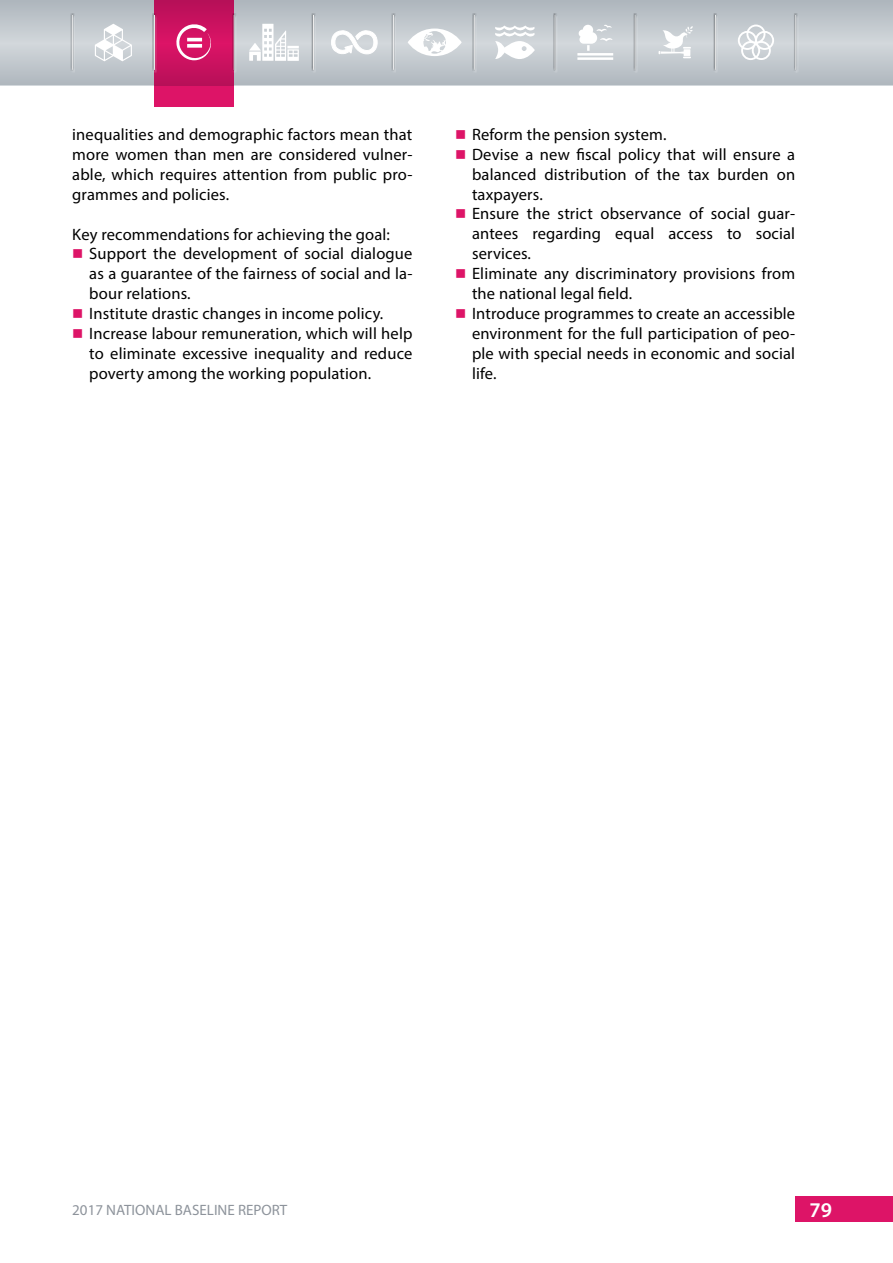
<style>
.page{position:relative;width:893px;height:1263px;background:#fff}
.page>*{position:absolute;margin:0;border:0;box-sizing:border-box;transform-origin:0 0}
.t1{font:600 21px "Myriad Pro";color:#fff}
.Bullet-x0{font:16.5px/20px "Myriad Pro";letter-spacing:.01em;color:#000;text-align:justify}
.Main-x0{font:16.5px/20px "Myriad Pro";letter-spacing:.01em;color:#000;text-align:justify}
.t2{font:15px "Myriad Pro";color:#8d939b}
.s1{color:#dd1467}
</style>
<div class="page">
<div style="left:795px;top:1196px;width:98px;height:26px;background:#dd1467"></div>
<div style="left:155px;top:0;width:79px;height:106px;background:#dd1467"></div>
<svg style="left:0;top:0;width:893px;height:85px;background:#beb5c1"></svg>
<svg style="left:95px;top:24px;width:37px;height:37px"></svg>
<svg style="left:175px;top:23px;width:38px;height:37px"></svg>
<svg style="left:249px;top:24px;width:50px;height:37px"></svg>
<svg style="left:331px;top:30px;width:46px;height:25px"></svg>
<svg style="left:408px;top:29px;width:54px;height:27px"></svg>
<svg style="left:495px;top:26px;width:40px;height:33px"></svg>
<hr style="left:577px;top:53px;width:36px;height:3px;background:#fff">
<hr style="left:577px;top:57px;width:36px;height:3px;background:#fff">
<svg style="left:579px;top:25px;width:33px;height:26px"></svg>
<svg style="left:659px;top:26px;width:34px;height:32px"></svg>
<svg style="left:738px;top:25px;width:36px;height:35px"></svg>
<div style="left:70px;top:13px;width:5px;height:58px;background:#aab0b6"></div>
<div style="left:70px;top:14px;width:5px;height:59px;background:#000;opacity:.75"></div>
<div style="left:152px;top:13px;width:5px;height:58px;background:#fff;opacity:.75"></div>
<div style="left:152px;top:14px;width:5px;height:59px;background:#000;opacity:.75"></div>
<div style="left:231px;top:13px;width:6px;height:58px;background:#fff;opacity:.75"></div>
<div style="left:232px;top:14px;width:5px;height:59px;background:#000;opacity:.75"></div>
<div style="left:311px;top:13px;width:5px;height:58px;background:#a9afb4"></div>
<div style="left:311px;top:14px;width:5px;height:59px;background:#000;opacity:.75"></div>
<div style="left:391px;top:13px;width:5px;height:58px;background:#abb1b7"></div>
<div style="left:391px;top:14px;width:5px;height:59px;background:#000;opacity:.75"></div>
<div style="left:471px;top:13px;width:6px;height:58px;background:#fff;opacity:.75"></div>
<div style="left:472px;top:14px;width:5px;height:59px;background:#000;opacity:.75"></div>
<div style="left:552px;top:13px;width:5px;height:58px;background:#fff;opacity:.75"></div>
<div style="left:553px;top:14px;width:5px;height:59px;background:#000;opacity:.75"></div>
<hr style="left:633px;top:13px;width:4px;height:58px;background:#a6acb2">
<div style="left:633px;top:14px;width:5px;height:59px;background:#000;opacity:.75"></div>
<div style="left:713px;top:13px;width:5px;height:58px;background:#fff;opacity:.75"></div>
<div style="left:713px;top:14px;width:5px;height:59px;background:#000;opacity:.75"></div>
<div style="left:793px;top:13px;width:5px;height:58px;background:#fff;opacity:.75"></div>
<div style="left:793px;top:14px;width:6px;height:59px;background:#000;opacity:.75"></div>
<p class="Main-x0" style="left:72px;top:124px;width:342px">inequalities and demographic factors mean that more women than men are considered vulner&shy;able, which requires attention from public pro&shy;grammes and policies.</p>
<p class="Main-x0" style="left:72px;top:224px;width:319px">Key recommendations for achieving the goal:</p>
<p class="Bullet-x0" style="left:89px;top:244px;width:325px;text-indent:-17px"><span class="s1">■</span> Support the development of social dialogue as a guarantee of the fairness of social and la&shy;bour relations.</p>
<p class="Bullet-x0" style="left:72px;top:303px;width:313px"><span class="s1">■</span> Institute drastic changes in income policy.</p>
<p class="Bullet-x0" style="left:89px;top:323px;width:325px;text-indent:-17px"><span class="s1">■</span> Increase labour remuneration, which will help to eliminate excessive inequality and reduce poverty among the working population.</p>
<p class="Bullet-x0" style="left:455px;top:124px;width:213px"><span class="s1">■</span> Reform the pension system.</p>
<p class="Bullet-x0" style="left:472px;top:144px;width:325px;text-indent:-17px"><span class="s1">■</span> Devise a new fiscal policy that will ensure a balanced distribution of the tax burden on taxpayers.</p>
<p class="Bullet-x0" style="left:472px;top:204px;width:325px;text-indent:-17px"><span class="s1">■</span> Ensure the strict observance of social guar&shy;antees regarding equal access to social services.</p>
<p class="Bullet-x0" style="left:472px;top:263px;width:325px;text-indent:-17px"><span class="s1">■</span> Eliminate any discriminatory provisions from the national legal field.</p>
<p class="Bullet-x0" style="left:472px;top:303px;width:325px;text-indent:-17px"><span class="s1">■</span> Introduce programmes to create an accessible environment for the full participation of peo&shy;ple with special needs in economic and social life.</p>
<p class="t2" style="left:72px;top:1201px;width:217px">2017 NATIONAL BASELINE REPORT</p>
<p class="t1" style="left:809px;top:1196px;width:24px">79</p>
</div>
